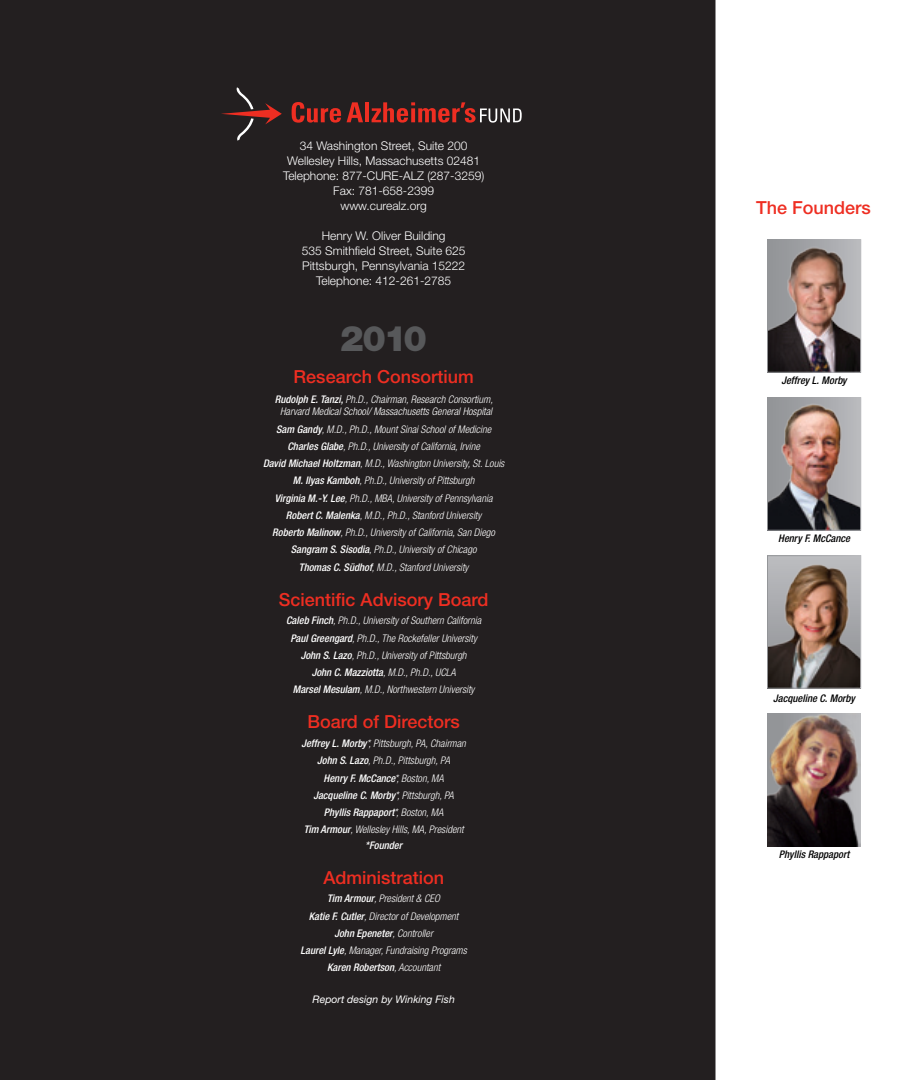
<style>
.page{position:relative;width:918px;height:1080px;background:#fff}
.page>*{position:absolute;margin:0;border:0;box-sizing:border-box;transform-origin:0 0}
.t1{font:900 35.25px "Helvetica Neue LT Std";color:#57585a}
.t2{font:500 18px "Helvetica Neue LT Std";color:#ee2e22}
.t3{font:300 12px/15px "Helvetica Neue LT Std";color:#fff;text-align:center}
.CAF_List_-_People_Li{font:italic 300 condensed 10.5px/12px "Helvetica Neue LT Std";color:#fff;text-align:center}
.CAF_List_-_People_Li-2{font:italic 500 condensed 10.5px "Helvetica Neue LT Std";color:#fff}
.CAF_List_-_People_Li-3{font:italic 500 condensed 10.5px "Helvetica Neue LT Std";color:#000001}
.t4{font:italic 10.5px "Helvetica Neue LT Std";color:#fff}
.s1{font-weight:500}
.s2{font-weight:300}
</style>
<div class="page">
<div style="left:0;top:0;width:716px;height:1080px;background:#231f20"></div>
<svg style="left:292px;top:102px;width:49px;height:21px"></svg>
<svg style="left:347px;top:102px;width:16px;height:20px"></svg>
<hr style="left:365px;top:102px;width:4px;height:20px;background:#ee2e22">
<svg style="left:221px;top:87px;width:61px;height:54px;background:#3e2928"></svg>
<svg style="left:372px;top:102px;width:150px;height:21px;background:#69322f"></svg>
<img style="left:769px;top:400px;width:90px;height:128px">
<img style="left:769px;top:558px;width:90px;height:128px">
<img style="left:769px;top:242px;width:90px;height:128px">
<img style="left:767px;top:714px;width:94px;height:132px">
<p class="t3" style="left:283px;top:138px;width:203px">34 Washington Street, Suite 200<br>Wellesley Hills, Massachusetts 02481<br>Telephone: 877-CURE-ALZ (287-3259)<br>Fax: 781-658-2399<br>www.curealz.org</p>
<p class="t3" style="left:302px;top:228px;width:165px">Henry W. Oliver Building<br>535 Smithfield Street, Suite 625<br>Pittsburgh, Pennsylvania 15222<br>Telephone: 412-261-2785</p>
<p class="t1" style="left:340px;top:317px;width:88px">2010</p>
<p class="t2" style="left:294px;top:366px;width:182px">Research Consortium</p>
<p class="CAF_List_-_People_Li" style="left:275px;top:394px;width:219px"><span class="s1">Rudolph E. Tanzi,</span> Ph.D., Chairman, Research Consortium,<br>Harvard Medical School/ Massachusetts General Hospital</p>
<p class="CAF_List_-_People_Li" style="left:276px;top:423px;width:216px"><span class="s1">Sam Gandy</span>, M.D., Ph.D., Mount Sinai School of Medicine</p>
<p class="CAF_List_-_People_Li" style="left:288px;top:440px;width:194px"><span class="s1">Charles Glabe</span>, Ph.D., University of California, Irvine</p>
<p class="CAF_List_-_People_Li" style="left:263px;top:458px;width:243px"><span class="s1">David Michael Holtzman</span>, M.D., Washington University, St. Louis</p>
<p class="CAF_List_-_People_Li" style="left:293px;top:475px;width:183px"><span class="s1">M. Ilyas Kamboh</span>, Ph.D., University of Pittsburgh</p>
<p class="CAF_List_-_People_Li" style="left:275px;top:492px;width:219px"><span class="s1">Virginia M.-Y. Lee</span>, Ph.D., MBA, University of Pennsylvania</p>
<p class="CAF_List_-_People_Li" style="left:286px;top:509px;width:197px"><span class="s1">Robert C. Malenka</span>, M.D., Ph.D., Stanford University</p>
<p class="CAF_List_-_People_Li" style="left:272px;top:527px;width:224px"><span class="s1">Roberto Malinow</span>, Ph.D., University of California, San Diego</p>
<p class="CAF_List_-_People_Li" style="left:291px;top:544px;width:187px"><span class="s1">Sangram S. Sisodia</span>, Ph.D., University of Chicago</p>
<p class="CAF_List_-_People_Li" style="left:299px;top:561px;width:171px"><span class="s1">Thomas C. Südhof</span>, M.D., Stanford University</p>
<p class="t2" style="left:279px;top:588px;width:211px">Scientific Advisory Board</p>
<p class="CAF_List_-_People_Li" style="left:286px;top:615px;width:196px"><span class="s1">Caleb Finch</span>, Ph.D., University of Southern California</p>
<p class="CAF_List_-_People_Li" style="left:290px;top:632px;width:188px"><span class="s1">Paul Greengard</span>, Ph.D., The Rockefeller University</p>
<p class="CAF_List_-_People_Li" style="left:301px;top:649px;width:167px"><span class="s1">John S. Lazo</span>, Ph.D., University of Pittsburgh</p>
<p class="CAF_List_-_People_Li" style="left:312px;top:667px;width:145px"><span class="s1">John C. Mazziotta</span>, M.D., Ph.D., UCLA</p>
<p class="CAF_List_-_People_Li" style="left:293px;top:684px;width:183px"><span class="s1">Marsel Mesulam</span>, M.D., Northwestern University</p>
<p class="t2" style="left:307px;top:711px;width:154px">Board of Directors</p>
<p class="CAF_List_-_People_Li" style="left:301px;top:738px;width:166px"><span class="s1">Jeffrey L. Morby</span>*, Pittsburgh, PA, Chairman</p>
<p class="CAF_List_-_People_Li" style="left:317px;top:755px;width:134px"><span class="s1">John S. Lazo</span>, Ph.D., Pittsburgh, PA</p>
<p class="CAF_List_-_People_Li-2" style="left:324px;top:772px;width:122px">Henry F. McCance<span class="s2">*, Boston, MA</span></p>
<p class="CAF_List_-_People_Li-2" style="left:313px;top:789px;width:142px">Jacqueline C. Morby<span class="s2">*, Pittsburgh, PA</span></p>
<p class="CAF_List_-_People_Li-2" style="left:324px;top:806px;width:121px">Phyllis Rappaport<span class="s2">*, Boston, MA</span></p>
<p class="CAF_List_-_People_Li" style="left:304px;top:824px;width:161px"><span class="s1">Tim Armour</span>, Wellesley Hills, MA, President</p>
<p class="CAF_List_-_People_Li-2" style="left:365px;top:839px;width:38px">*Founder</p>
<p class="t2" style="left:323px;top:866px;width:122px">Administration</p>
<p class="CAF_List_-_People_Li" style="left:327px;top:893px;width:114px"><span class="s1">Tim Armour</span>, President &amp; CEO</p>
<p class="CAF_List_-_People_Li" style="left:309px;top:910px;width:151px"><span class="s1">Katie F. Cutler</span>, Director of Development</p>
<p class="CAF_List_-_People_Li-2" style="left:334px;top:927px;width:100px">John Epeneter<span class="s2">, Controller</span></p>
<p class="CAF_List_-_People_Li" style="left:301px;top:945px;width:168px"><span class="s1">Laurel Lyle</span>, Manager, Fundraising Programs</p>
<p class="CAF_List_-_People_Li-2" style="left:327px;top:961px;width:115px">Karen Robertson<span class="s2">, Accountant</span></p>
<p class="t4" style="left:313px;top:993px;width:144px">Report design by Winking Fish</p>
<p class="t2" style="left:756px;top:197px;width:116px">The Founders</p>
<p class="CAF_List_-_People_Li-3" style="left:781px;top:374px;width:67px">Jeffrey L. Morby</p>
<p class="CAF_List_-_People_Li-3" style="left:778px;top:532px;width:73px">Henry F. McCance</p>
<p class="CAF_List_-_People_Li-3" style="left:773px;top:692px;width:83px">Jacqueline C. Morby</p>
<p class="CAF_List_-_People_Li-3" style="left:779px;top:848px;width:72px">Phyllis Rappaport</p>
</div>
